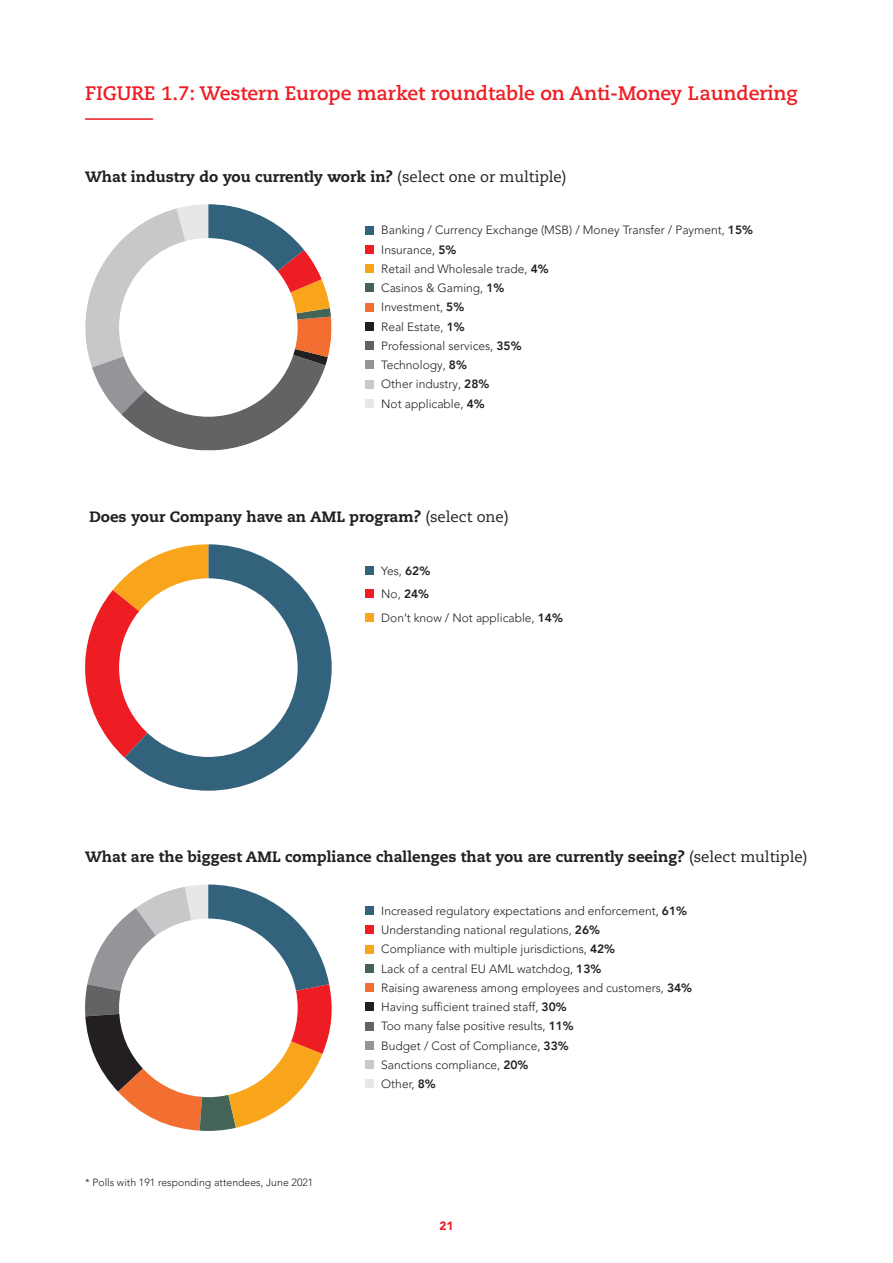
<style>
.page{position:relative;width:893px;height:1263px;background:#fff}
.page>*{position:absolute;margin:0;border:0;box-sizing:border-box;transform-origin:0 0}
.t1{font:700 19.5px "Caecilia LT Std";letter-spacing:-.005em;color:#ee1d23}
.t2{font:800 15px "Caecilia";color:#231f20}
.t3{font:300 12px/19.2px "Avenir LT Pro";color:#231f20}
.t4{font:900 12px "Avenir LT Pro";color:#ee1d23}
.t5{font:300 10.5px "Avenir LT Pro";color:#231f20}
.s1{font-weight:400}
.s2{font-weight:800}
</style>
<div class="page">
<svg style="left:85px;top:204px;width:247px;height:246px"></svg>
<div style="left:119px;top:238px;width:179px;height:179px;background:#fff;border-radius:50%"></div>
<div style="left:366px;top:226px;width:8px;height:8px;background:#33627d"></div>
<div style="left:366px;top:245px;width:8px;height:9px;background:#ee1d23"></div>
<div style="left:366px;top:264px;width:8px;height:9px;background:#f9a51b"></div>
<div style="left:366px;top:284px;width:8px;height:8px;background:#456458"></div>
<div style="left:366px;top:303px;width:8px;height:8px;background:#f36e31"></div>
<div style="left:366px;top:322px;width:8px;height:9px;background:#231f20"></div>
<div style="left:366px;top:341px;width:8px;height:9px;background:#636366"></div>
<div style="left:366px;top:361px;width:8px;height:8px;background:#939598"></div>
<div style="left:366px;top:380px;width:8px;height:8px;background:#c7c8ca"></div>
<div style="left:366px;top:399px;width:8px;height:9px;background:#e6e7e9"></div>
<svg style="left:85px;top:577px;width:40px;height:181px"></svg>
<svg style="left:125px;top:544px;width:207px;height:247px;fill:#33627d"></svg>
<svg style="left:85px;top:884px;width:247px;height:247px"></svg>
<div style="left:366px;top:566px;width:8px;height:9px;background:#33627d"></div>
<div style="left:366px;top:590px;width:8px;height:8px;background:#ee1d23"></div>
<div style="left:366px;top:613px;width:8px;height:9px;background:#f9a51b"></div>
<div style="left:366px;top:906px;width:8px;height:9px;background:#33627d"></div>
<div style="left:366px;top:925px;width:8px;height:9px;background:#ee1d23"></div>
<div style="left:366px;top:945px;width:8px;height:8px;background:#f9a51b"></div>
<div style="left:366px;top:964px;width:8px;height:8px;background:#456458"></div>
<div style="left:366px;top:983px;width:8px;height:9px;background:#f36e31"></div>
<div style="left:366px;top:1002px;width:8px;height:9px;background:#231f20"></div>
<div style="left:366px;top:1022px;width:8px;height:8px;background:#636366"></div>
<div style="left:366px;top:1041px;width:8px;height:9px;background:#939598"></div>
<div style="left:366px;top:1060px;width:8px;height:9px;background:#c7c8ca"></div>
<div style="left:366px;top:1080px;width:8px;height:8px;background:#e6e7e9"></div>
<div style="left:119px;top:578px;width:179px;height:179px;background:#fff;border-radius:50%"></div>
<div style="left:119px;top:918px;width:179px;height:179px;background:#fff;border-radius:50%"></div>
<hr style="left:85px;top:118px;width:68px;height:2px;background:#ee1d23">
<h1 class="t1" style="left:85px;top:82px;width:714px">FIGURE 1.7: Western Europe market roundtable on Anti-Money Laundering</h1>
<p class="t2" style="left:85px;top:167px;width:483px">What industry do you currently work in? <span class="s1">(select one or multiple)</span></p>
<p class="t3" style="left:381px;top:221px;width:373px">Banking / Currency Exchange (MSB) / Money Transfer / Payment, <span class="s2">15%<br></span>Insurance, <span class="s2">5%<br></span>Retail and Wholesale trade, <span class="s2">4%<br></span>Casinos &amp; Gaming, <span class="s2">1%<br></span>Investment, <span class="s2">5%<br></span>Real Estate, <span class="s2">1%<br></span>Professional services, <span class="s2">35%<br></span>Technology, <span class="s2">8%<br></span>Other industry, <span class="s2">28%<br></span>Not applicable, <span class="s2">4%</span></p>
<p class="t2" style="left:89px;top:507px;width:421px">Does your Company have an AML program? <span class="s1">(select one)</span></p>
<p class="t3" style="left:381px;top:559px;width:183px;line-height:23.5px">Yes, <span class="s2">62%<br></span>No, <span class="s2">24%<br></span>Don’t know / Not applicable, <span class="s2">14%</span></p>
<p class="t2" style="left:85px;top:848px;width:724px">What are the biggest AML compliance challenges that you are currently seeing? <span class="s1">(select multiple)</span></p>
<p class="t3" style="left:381px;top:901px;width:312px">Increased regulatory expectations and enforcement, <span class="s2">61% </span>Understanding national regulations, <span class="s2">26%<br></span>Compliance with multiple jurisdictions, <span class="s2">42%<br></span>Lack of a central EU AML watchdog, <span class="s2">13%<br></span>Raising awareness among employees and customers, <span class="s2">34% </span>Having sufficient trained staff, <span class="s2">30%<br></span>Too many false positive results, <span class="s2">11%<br></span>Budget / Cost of Compliance, <span class="s2">33%<br></span>Sanctions compliance, <span class="s2">20%<br></span>Other, <span class="s2">8%</span></p>
<p class="t5" style="left:85px;top:1176px;width:230px">* Polls with 191 responding attendees, June 2021</p>
<p class="t4" style="left:439px;top:1218px;width:16px">21</p>
</div>
